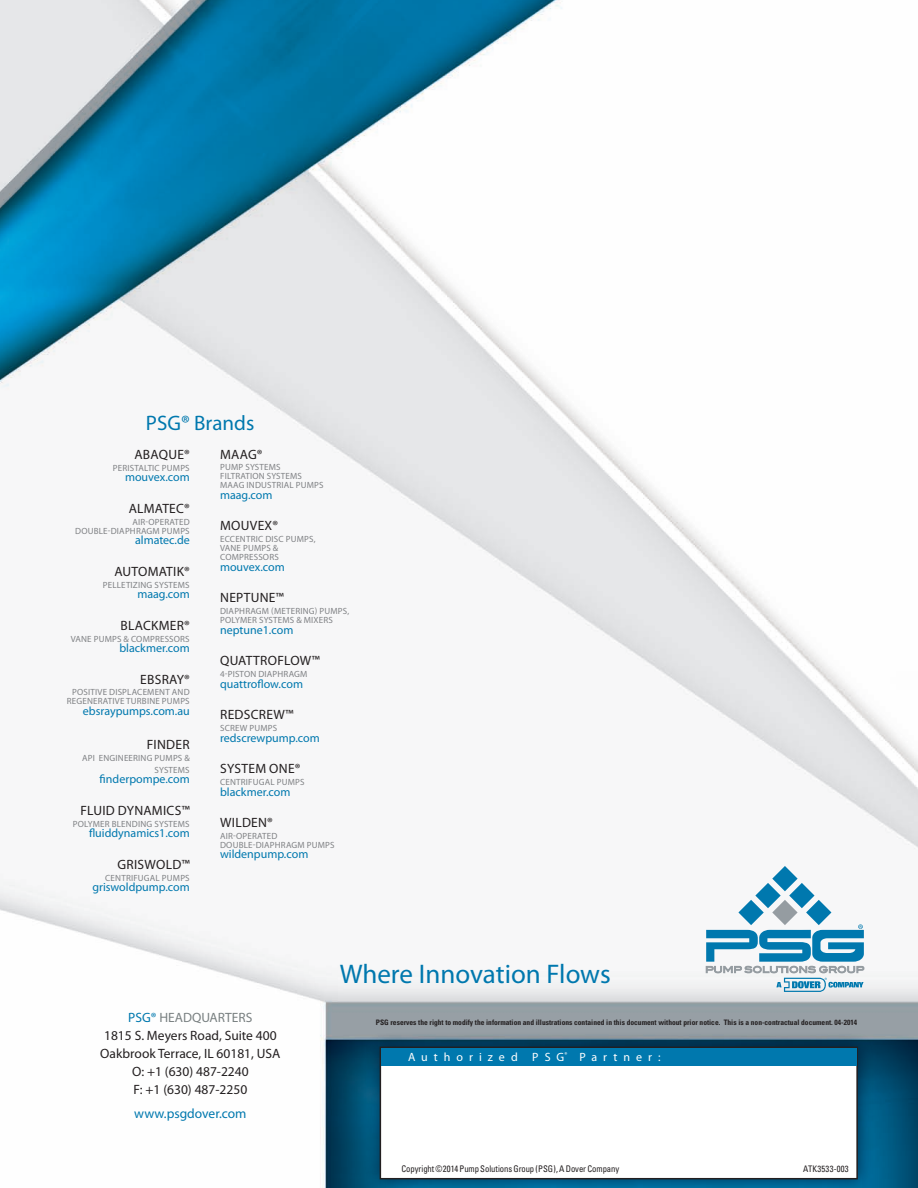
<style>
.page{position:relative;width:918px;height:1188px;background:#fff}
.page>*{position:absolute;margin:0;border:0;box-sizing:border-box;transform-origin:0 0}
.Body_Text_2{font:27px "Myriad Pro";color:#0078ae}
.Body_Text_2-2{font:21px "Myriad Pro";color:#0078ae}
.t1{font:13.5px "Myriad Pro";letter-spacing:.02em;color:#231f20}
.t2{font:13.5px "Myriad Pro";color:#231f20}
.t3{font:13.5px "Myriad Pro";color:#798081}
.t4{font:13.5px "Myriad Pro";color:#0078ae}
.t5{font:12px "Myriad Pro";color:#0078ae}
.t6{font:12px "Myriad Pro";letter-spacing:.5em;color:#fff}
.t7{font:condensed 9.15px "Univers";letter-spacing:-.01em;color:#231f20;scale:.95 1}
.t8{font:9px/9px "Myriad Pro";letter-spacing:.02em;color:#808285;text-align:center}
.t9{font:condensed 9px "Univers";letter-spacing:.03em;color:#231f20;scale:.95 1}
.t10{font:700 condensed 7.5px "Univers";color:#231f20}
.s1{color:#0078ae}
</style>
<div class="page">
<img style="left:0;top:0;width:918px;height:1188px">
<svg style="left:706px;top:866px;width:158px;height:126px"></svg>
<div style="left:364px;top:1031px;width:509px;height:157px;background:#000119;opacity:.59"></div>
<div style="left:380px;top:1047px;width:477px;height:132px;background:#fff"></div>
<div style="left:380px;top:1047px;width:478px;height:132px;border:2px solid #231f20"></div>
<div style="left:381px;top:1048px;width:475px;height:17px;background:#0078ae"></div>
<p class="Body_Text_2-2" style="left:146px;top:410px;width:110px">PSG® Brands</p>
<p class="t1" style="left:134px;top:446px;width:57px">ABAQUE®</p>
<p class="t8" style="left:113px;top:463px;width:78px">PERISTALTIC PUMPS</p>
<p class="t5" style="left:125px;top:470px;width:66px">mouvex.com</p>
<p class="t1" style="left:129px;top:500px;width:63px">ALMATEC®</p>
<p class="t8" style="left:132px;top:517px;width:59px">AIR-OPERATED</p>
<p class="t8" style="left:75px;top:526px;width:116px">DOUBLE-DIAPHRAGM PUMPS</p>
<p class="t5" style="left:135px;top:533px;width:56px">almatec.de</p>
<p class="t1" style="left:114px;top:563px;width:77px">AUTOMATIK®</p>
<p class="t8" style="left:103px;top:580px;width:88px">PELLETIZING SYSTEMS</p>
<p class="t5" style="left:137px;top:587px;width:54px">maag.com</p>
<p class="t1" style="left:121px;top:617px;width:71px">BLACKMER®</p>
<p class="t8" style="left:71px;top:634px;width:120px">VANE PUMPS &amp; COMPRESSORS</p>
<p class="t5" style="left:119px;top:641px;width:72px">blackmer.com</p>
<p class="t1" style="left:140px;top:671px;width:51px">EBSRAY®</p>
<p class="t8" style="left:67px;top:687px;width:124px">POSITIVE DISPLACEMENT AND<br>REGENERATIVE TURBINE PUMPS</p>
<p class="t5" style="left:83px;top:703px;width:108px">ebsraypumps.com.au</p>
<p class="t1" style="left:147px;top:736px;width:44px">FINDER</p>
<p class="t8" style="left:82px;top:751px;width:109px;line-height:12px;text-align:right">API ENGINEERING PUMPS &amp;<br>SYSTEMS</p>
<p class="t5" style="left:100px;top:772px;width:92px">finderpompe.com</p>
<p class="t1" style="left:80px;top:802px;width:111px">FLUID DYNAMICS™</p>
<p class="t8" style="left:73px;top:819px;width:118px">POLYMER BLENDING SYSTEMS</p>
<p class="t5" style="left:89px;top:826px;width:102px">fluiddynamics1.com</p>
<p class="t1" style="left:118px;top:856px;width:74px">GRISWOLD™</p>
<p class="t8" style="left:105px;top:873px;width:86px">CENTRIFUGAL PUMPS</p>
<p class="t5" style="left:92px;top:880px;width:99px">griswoldpump.com</p>
<p class="t1" style="left:220px;top:446px;width:44px">MAAG®</p>
<p class="t8" style="left:220px;top:462px;width:62px">PUMP SYSTEMS</p>
<p class="t8" style="left:220px;top:471px;width:83px">FILTRATION SYSTEMS</p>
<p class="t8" style="left:220px;top:480px;width:105px">MAAG INDUSTRIAL PUMPS</p>
<p class="t5" style="left:220px;top:487px;width:54px">maag.com</p>
<p class="t1" style="left:220px;top:517px;width:59px">MOUVEX®</p>
<p class="t8" style="left:220px;top:534px;width:97px">ECCENTRIC DISC PUMPS,</p>
<p class="t8" style="left:220px;top:543px;width:60px">VANE PUMPS &amp;</p>
<p class="t8" style="left:220px;top:552px;width:60px">COMPRESSORS</p>
<p class="t5" style="left:220px;top:559px;width:66px">mouvex.com</p>
<p class="t1" style="left:220px;top:589px;width:65px">NEPTUNE™</p>
<p class="t8" style="left:220px;top:606px;width:131px">DIAPHRAGM (METERING) PUMPS,</p>
<p class="t8" style="left:220px;top:615px;width:114px">POLYMER SYSTEMS &amp; MIXERS</p>
<p class="t5" style="left:220px;top:622px;width:75px">neptune1.com</p>
<p class="t1" style="left:220px;top:652px;width:101px">QUATTROFLOW™</p>
<p class="t8" style="left:220px;top:669px;width:89px">4-PISTON DIAPHRAGM</p>
<p class="t5" style="left:220px;top:676px;width:84px">quattroflow.com</p>
<p class="t1" style="left:220px;top:706px;width:75px">REDSCREW™</p>
<p class="t8" style="left:220px;top:723px;width:59px">SCREW PUMPS</p>
<p class="t5" style="left:220px;top:730px;width:101px">redscrewpump.com</p>
<p class="t1" style="left:220px;top:760px;width:82px">SYSTEM ONE®</p>
<p class="t8" style="left:220px;top:777px;width:86px">CENTRIFUGAL PUMPS</p>
<p class="t5" style="left:220px;top:784px;width:72px">blackmer.com</p>
<p class="t1" style="left:220px;top:814px;width:54px">WILDEN®</p>
<p class="t8" style="left:220px;top:831px;width:59px">AIR-OPERATED</p>
<p class="t8" style="left:220px;top:840px;width:116px">DOUBLE-DIAPHRAGM PUMPS</p>
<p class="t5" style="left:220px;top:847px;width:90px">wildenpump.com</p>
<p class="t3" style="left:128px;top:1009px;width:126px"><span class="s1">PSG®</span> HEADQUARTERS</p>
<p class="t2" style="left:104px;top:1027px;width:174px">1815 S. Meyers Road, Suite 400</p>
<p class="t2" style="left:100px;top:1045px;width:182px">Oakbrook Terrace, IL 60181, USA</p>
<p class="t2" style="left:132px;top:1063px;width:118px">O: +1 (630) 487-2240</p>
<p class="t2" style="left:133px;top:1081px;width:115px">F: +1 (630) 487-2250</p>
<p class="t4" style="left:134px;top:1105px;width:114px">www.psgdover.com</p>
<p class="Body_Text_2" style="left:340px;top:957px;width:273px">Where Innovation Flows</p>
<p class="t10" style="left:376px;top:1018px;width:483px">PSG reserves the right to modify the information and illustrations contained in this document without prior notice. This is a non-contractual document. 04-2014</p>
<p class="t6" style="left:408px;top:1050px;width:254px">Authorized PSG<sup>®</sup> Partner:</p>
<p class="t7" style="left:401px;top:1163px;width:231px">Copyright ©2014 Pump Solutions Group (PSG), A Dover Company</p>
<p class="t9" style="left:803px;top:1163px;width:50px">ATK3533-003</p>
</div>
